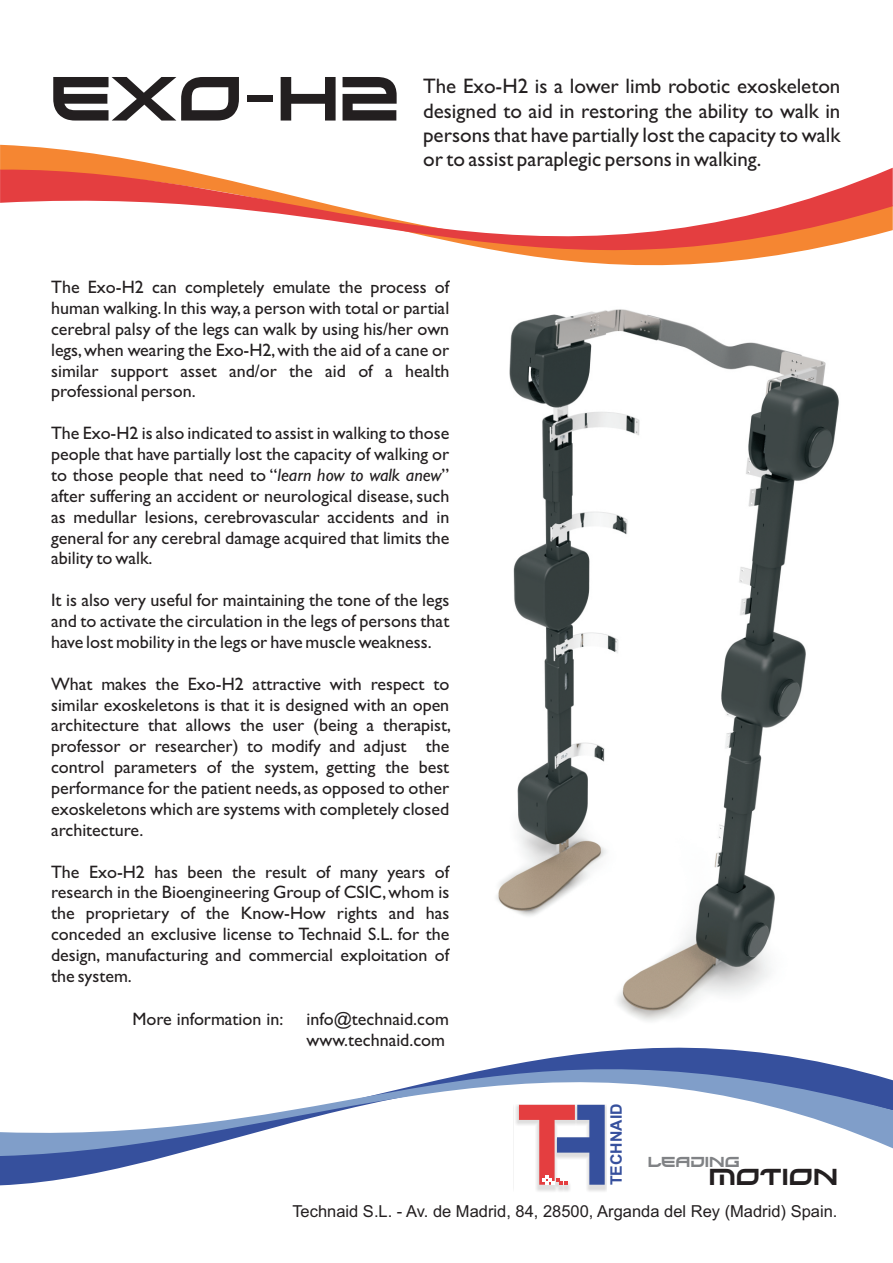
<style>
.page{position:relative;width:893px;height:1263px;background:#fff}
.page>*{position:absolute;margin:0;border:0;box-sizing:border-box;transform-origin:0 0}
.t1{font:62.25px "Xirod";color:#231f20}
.t2{font:23.1px "Xirod";color:#231f20}
.t3{font:21px/24.3px "Gill Sans";color:#231f20;text-align:justify}
.t4{font:18px/20.9px "Gill Sans";color:#231f20;text-align:justify}
.t5{font:16.5px "Arial";color:#231f20}
.t6{font:700 15.75px "Arial";color:#36509d}
.t7{font:14.4px "Xirod";color:#808285}
.s1{font-style:italic}
</style>
<div class="page">
<img style="left:496px;top:333px;width:343px;height:648px">
<svg style="left:0;top:981px;width:762px;height:204px"></svg>
<svg style="left:0;top:999px;width:893px;height:157px"></svg>
<svg style="left:0;top:145px;width:704px;height:188px"></svg>
<svg style="left:0;top:167px;width:893px;height:155px"></svg>
<svg style="left:509px;top:1095px;width:123px;height:96px"></svg>
<h1 class="t1" style="left:50px;top:76px;width:351px">EXO-H2</h1>
<p class="t3" style="left:423px;top:76px;width:419px">The Exo-H2 is a lower limb robotic exoskeleton designed to aid in restoring the ability to walk in persons that have partially lost the capacity to walk or to assist paraplegic persons in walking.</p>
<p class="t4" style="left:51px;top:278px;width:400px">The Exo-H2 can completely emulate the process of human walking.In this way,a person with total or partial</p>
<p class="t4" style="left:51px;top:341px;width:400px">legs,when wearing the Exo-H2,with the aid of a cane or similar support asset and/or the aid of a health professional person.</p>
<p class="t4" style="left:51px;top:425px;width:400px">The Exo-H2 is also indicated to assist in walking to those people that have partially lost the capacity of walking or to those people that need to “<span class="s1">learn how to walk anew</span>” after suffering an accident or neurological disease, such as medullar lesions, cerebrovascular accidents and in general for any cerebral damage acquired that limits the ability to walk.</p>
<p class="t4" style="left:51px;top:592px;width:400px">It is also very useful for maintaining the tone of the legs and to activate the circulation in the legs of persons that have lost mobility in the legs or have muscle weakness.</p>
<p class="t4" style="left:51px;top:675px;width:401px">What makes the Exo-H2 attractive with respect to similar exoskeletons is that it is designed with an open architecture that allows the user (being a therapist, professor or researcher) to modify and adjust the control parameters of the system, getting the best performance for the patient needs, as opposed to other exoskeletons which are systems with completely closed architecture.</p>
<p class="t4" style="left:51px;top:863px;width:400px">The Exo-H2 has been the result of many years of research in the Bioengineering Group of CSIC,whom is the proprietary of the Know-How rights and has conceded an exclusive license to Technaid S.L. for the design, manufacturing and commercial exploitation of the system.</p>
<p class="t4" style="left:51px;top:320px;width:400px">cerebral palsy of the legs can walk by using his/her own</p>
<p class="t4" style="left:132px;top:1010px;width:153px">More information in:</p>
<p class="t4" style="left:306px;top:1010px;width:144px">info@technaid.com www.technaid.com</p>
<p class="t6" style="left:610px;top:1185px;width:83px;rotate:-90deg">TECHNAID</p>
<p class="t7" style="left:648px;top:1156px;width:94px">LEADING</p>
<p class="t2" style="left:709px;top:1168px;width:131px">MOTION</p>
<p class="t5" style="left:292px;top:1205px;width:547px">Technaid S.L. - Av. de Madrid, 84, 28500, Arganda del Rey (Madrid) Spain.</p>
</div>
